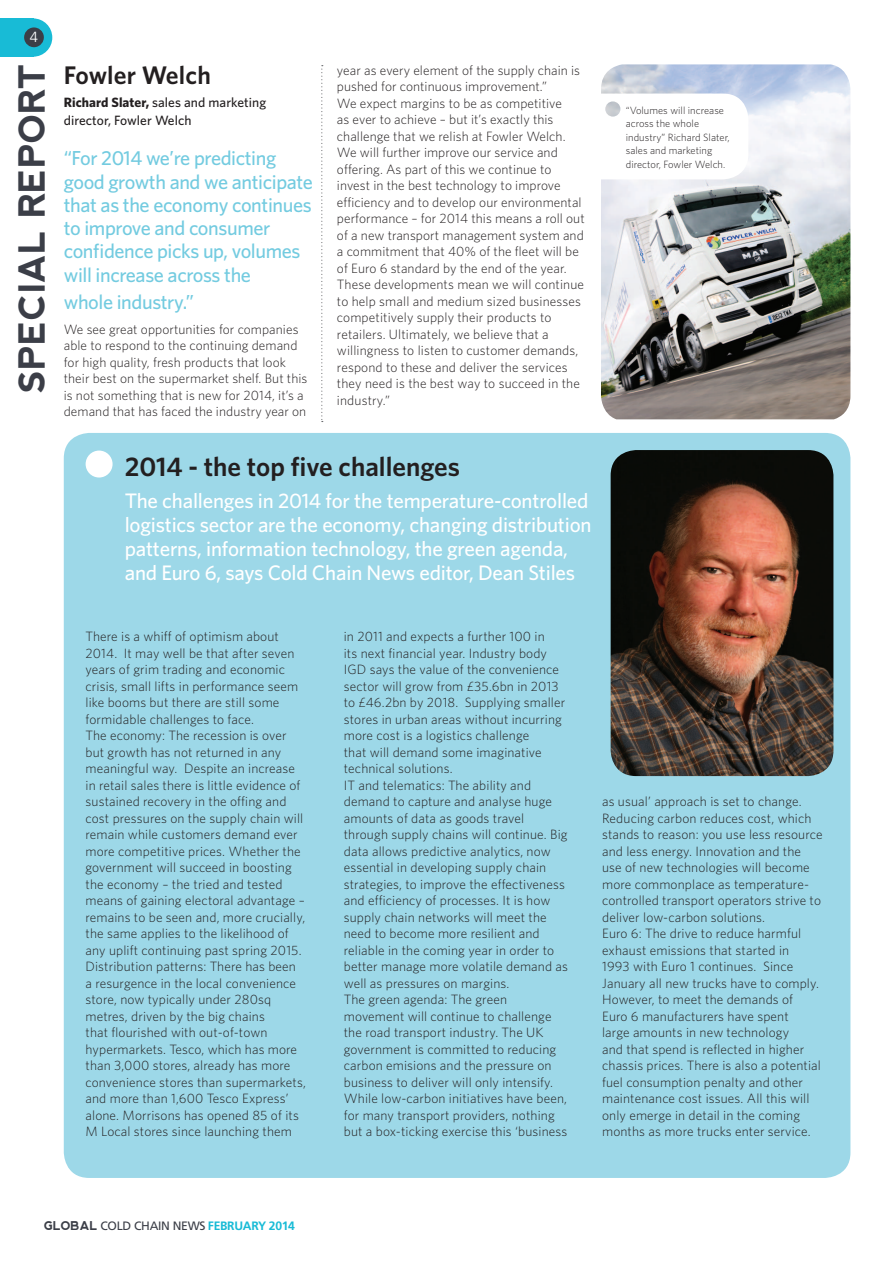
<style>
.page{position:relative;width:893px;height:1263px;background:#fff}
.page>*{position:absolute;margin:0;border:0;box-sizing:border-box;transform-origin:0 0}
.t1{font:700 36px "nevis";color:#3b3e47}
.t2{font:600 27px "Whitney HTF";color:#231f20}
.t3{font:600 25.5px "Whitney HTF";letter-spacing:.005em;color:#231f20}
.t4{font:500 21px/24px "Whitney HTF";letter-spacing:-.01em;color:#fff}
.t5{font:500 20.25px/23.2px "Whitney HTF";letter-spacing:-.02em;color:#73cbe0}
.t6{font:300 14.7px "Frutiger";color:#fff}
.t7{font:300 13.5px/16.5px "Whitney HTF";letter-spacing:.01em;color:#231f20}
.t8{font:500 13.5px/18px "Whitney HTF";letter-spacing:.005em;color:#231f20}
.t9{font:12.15px "Frutiger";letter-spacing:-.025em;color:#3b3e47}
.t10{font:300 10.5px/13.5px "Whitney HTF";letter-spacing:.005em;color:#231f20}
.s1{font-weight:700}
.s2{font-family:"nevis";font-weight:700}
.s3{font-weight:700;color:#18bbd6}
</style>
<div class="page">
<div style="left:0;top:18px;width:33px;height:39px;background:#18bbd6"></div>
<div style="left:14px;top:18px;width:38px;height:39px;background:#18bbd6;border-radius:50%"></div>
<svg style="left:24px;top:27px;width:20px;height:21px"></svg>
<div style="left:64px;top:433px;width:786px;height:745px;background:#9dd8e8;border-radius:26px"></div>
<div style="left:86px;top:451px;width:27px;height:26px;background:#fff;border-radius:50%"></div>
<img style="left:611px;top:450px;width:222px;height:326px">
<img style="left:601px;top:64px;width:249px;height:355px">
<svg style="left:321px;top:65px;width:2px;height:357px"></svg>
<svg style="left:601px;top:94px;width:147px;height:85px"></svg>
<p class="t6" style="left:30px;top:29px;width:10px">4</p>
<h1 class="t1" style="left:12px;top:393px;width:331px;rotate:-90deg">SPECIAL REPORT</h1>
<h3 class="t3" style="left:64px;top:60px;width:149px">Fowler Welch</h3>
<p class="t8" style="left:64px;top:93px;width:204px"><span class="s1">Richard Slater,</span> sales and marketing director, Fowler Welch</p>
<h3 class="t5" style="left:64px;top:146px;width:251px">“For 2014 we’re predicting good growth and we anticipate that as the economy continues to improve and consumer confidence picks up, volumes will increase across the</h3>
<h3 class="t5" style="left:64px;top:289px;width:132px">whole industry.”</h3>
<p class="t7" style="left:64px;top:321px;width:245px">We see great opportunities for companies able to respond to the continuing demand for high quality, fresh products that look their best on the supermarket shelf. But this is not something that is new for 2014, it’s a demand that has faced the industry year on</p>
<p class="t7" style="left:337px;top:62px;width:249px">year as every element of the supply chain is pushed for continuous improvement.”<br>We expect margins to be as competitive<br>as ever to achieve – but it’s exactly this challenge that we relish at Fowler Welch.<br>We will further improve our service and offering. As part of this we continue to invest in the best technology to improve efficiency and to develop our environmental performance – for 2014 this means a roll out of a new transport management system and a commitment that 40% of the fleet will be of Euro 6 standard by the end of the year.<br>These developments mean we will continue to help small and medium sized businesses competitively supply their products to retailers. Ultimately, we believe that a willingness to listen to customer demands, respond to these and deliver the services they need is the best way to succeed in the industry.”</p>
<h2 class="t2" style="left:125px;top:450px;width:337px">2014 - the top five challenges</h2>
<h3 class="t4" style="left:125px;top:488px;width:468px">The challenges in 2014 for the temperature-controlled logistics sector are the economy, changing distribution patterns, information technology, the green agenda, and Euro 6, says Cold Chain News editor, Dean Stiles</h3>
<p class="t10" style="left:626px;top:103px;width:105px">“Volumes will increase across the whole industry” Richard Slater, sales and marketing director, Fowler Welch.</p>
<p class="t7" style="left:86px;top:628px;width:222px">There is a whiff of optimism about 2014. It may well be that after seven years of grim trading and economic crisis, small lifts in performance seem like booms but there are still some formidable challenges to face.<br>The economy: The recession is over but growth has not returned in any meaningful way. Despite an increase in retail sales there is little evidence of sustained recovery in the offing and cost pressures on the supply chain will remain while customers demand ever more competitive prices. Whether the government will succeed in boosting the economy – the tried and tested means of gaining electoral advantage – remains to be seen and, more crucially, the same applies to the likelihood of any uplift continuing past spring 2015.<br>Distribution patterns: There has been<br>a resurgence in the local convenience store, now typically under 280sq metres, driven by the big chains<br>that flourished with out-of-town hypermarkets. Tesco, which has more than 3,000 stores, already has more convenience stores than supermarkets, and more than 1,600 Tesco Express’ alone. Morrisons has opened 85 of its M Local stores since launching them</p>
<p class="t7" style="left:344px;top:628px;width:226px">in 2011 and expects a further 100 in<br>its next financial year. Industry body IGD says the value of the convenience sector will grow from £35.6bn in 2013 to £46.2bn by 2018. Supplying smaller stores in urban areas without incurring more cost is a logistics challenge<br>that will demand some imaginative technical solutions.<br>IT and telematics: The ability and demand to capture and analyse huge amounts of data as goods travel through supply chains will continue. Big data allows predictive analytics, now essential in developing supply chain strategies, to improve the effectiveness and efficiency of processes. It is how supply chain networks will meet the need to become more resilient and reliable in the coming year in order to better manage more volatile demand as well as pressures on margins.<br>The green agenda: The green movement will continue to challenge the road transport industry. The UK government is committed to reducing carbon emisions and the pressure on business to deliver will only intensify.<br>While low-carbon initiatives have been, for many transport providers, nothing but a box-ticking exercise this ‘business</p>
<p class="t7" style="left:602px;top:793px;width:222px">as usual’ approach is set to change.<br>Reducing carbon reduces cost, which stands to reason: you use less resource and less energy. Innovation and the use of new technologies will become more commonplace as temperature&shy;controlled transport operators strive to deliver low-carbon solutions.<br>Euro 6: The drive to reduce harmful exhaust emissions that started in<br>1993 with Euro 1 continues. Since January all new trucks have to comply.<br>However, to meet the demands of<br>Euro 6 manufacturers have spent<br>large amounts in new technology<br>and that spend is reflected in higher chassis prices. There is also a potential fuel consumption penalty and other maintenance cost issues. All this will only emerge in detail in the coming months as more trucks enter service.</p>
<p class="t9" style="left:44px;top:1218px;width:252px"><span class="s2">GLOBAL</span> COLD CHAI N NEWS <span class="s3">FEBRUARY 2014</span></p>
</div>
